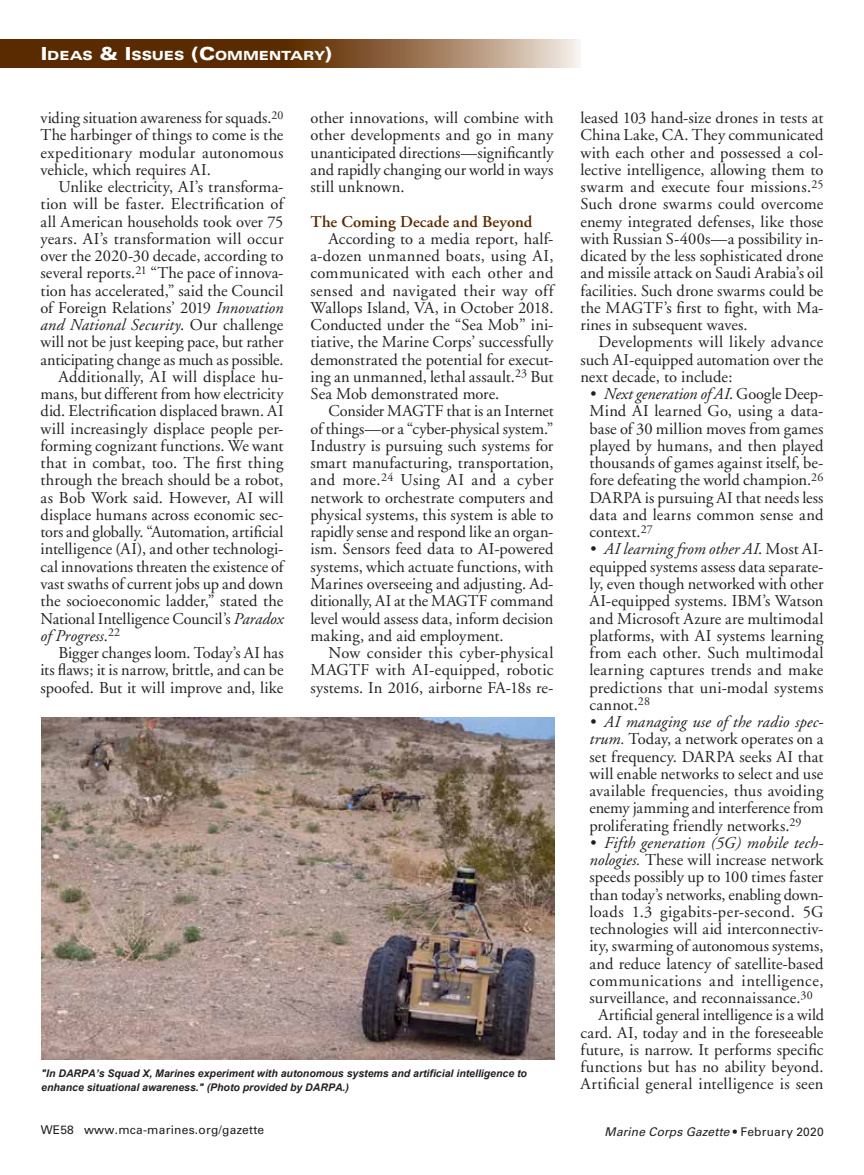
<style>
.page{position:relative;width:864px;height:1175px;background:#fff}
.page>*{position:absolute;margin:0;border:0;box-sizing:border-box;transform-origin:0 0}
.t1{font:16.5px/17.2px "Adobe Garamond";letter-spacing:.005em;color:#231f20;text-align:justify}
.t2{font:italic 16.5px "Adobe Garamond";letter-spacing:.01em;color:#231f20}
.t3{font:16.5px "Adobe Garamond";letter-spacing:.03em;color:#231f20}
.t4{font:600 16.5px "Adobe Garamond";letter-spacing:.01em;color:#5a2a00}
.t5{font:900 expanded 12.6px "Univers";letter-spacing:-.01em;color:#fff}
.t6{font:italic 12px "Univers";letter-spacing:.015em;color:#231f20}
.t7{font:12px "Univers";letter-spacing:.02em;color:#231f20}
.t8{font:italic 700 10.5px/13.8px "Arial";color:#231f20}
.s1{font-size:18px}
.s2{font-style:italic}
.s3{font-style:normal}
</style>
<div class="page">
<svg style="left:0;top:40px;width:580px;height:28px;background:#7f5632"></svg>
<img style="left:41px;top:717px;width:513px;height:342px">
<p class="t5" style="left:41px;top:48px;width:293px"><span class="s1">I</span>DEAS <span class="s1">&amp; I</span>SSUES <span class="s1">(C</span>OMMENTARY<span class="s1">)</span></p>
<p class="t1" style="left:40px;top:110px;width:245px">viding situation awareness for squads.<sup>20<br></sup>The harbinger of things to come is the expeditionary modular autonomous vehicle, which requires AI.</p>
<p class="t1" style="left:59px;top:179px;width:226px">Unlike electricity, AI’s transforma-</p>
<p class="t1" style="left:40px;top:196px;width:244px">tion will be faster. Electrification of</p>
<p class="t1" style="left:40px;top:213px;width:245px">all American households took over 75</p>
<p class="t1" style="left:40px;top:230px;width:245px">years. AI’s transformation will occur</p>
<p class="t1" style="left:40px;top:248px;width:244px">over the 2020-30 decade, according to</p>
<p class="t1" style="left:40px;top:265px;width:244px">several reports.<sup>21</sup> “The pace of innova-</p>
<p class="t1" style="left:40px;top:282px;width:244px">tion has accelerated,” said the Council</p>
<p class="t1" style="left:40px;top:299px;width:245px">of Foreign Relations’ 2019 <span class="s2">Innovation</span></p>
<p class="t2" style="left:40px;top:316px;width:245px">and National Security<span class="s3">. Our challenge</span></p>
<p class="t1" style="left:40px;top:334px;width:245px">will not be just keeping pace, but rather</p>
<p class="t1" style="left:40px;top:351px;width:244px">anticipating change as much as possible.</p>
<p class="t1" style="left:59px;top:368px;width:226px">Additionally, AI will displace hu-</p>
<p class="t1" style="left:40px;top:386px;width:244px">mans, but different from how electricity</p>
<p class="t1" style="left:40px;top:403px;width:245px">did. Electrification displaced brawn. AI</p>
<p class="t1" style="left:40px;top:420px;width:244px">will increasingly displace people per-</p>
<p class="t1" style="left:40px;top:437px;width:245px">forming cognizant functions. We want</p>
<p class="t1" style="left:40px;top:455px;width:244px">that in combat, too. The first thing</p>
<p class="t1" style="left:40px;top:472px;width:244px">through the breach should be a robot,</p>
<p class="t1" style="left:40px;top:489px;width:244px">as Bob Work said. However, AI will</p>
<p class="t1" style="left:40px;top:506px;width:244px">displace humans across economic sec-</p>
<p class="t1" style="left:40px;top:524px;width:245px">tors and globally. “Automation, artificial</p>
<p class="t1" style="left:40px;top:541px;width:244px">intelligence (AI), and other technologi-</p>
<p class="t1" style="left:40px;top:558px;width:244px">cal innovations threaten the existence of</p>
<p class="t1" style="left:40px;top:575px;width:245px">vast swaths of current jobs up and down</p>
<p class="t1" style="left:40px;top:593px;width:245px">the socioeconomic ladder,” stated the</p>
<p class="t1" style="left:40px;top:610px;width:244px">National Intelligence Council’s <span class="s2">Paradox</span></p>
<p class="t2" style="left:40px;top:626px;width:81px">of Progress<span class="s3">.</span><sup>22</sup></p>
<p class="t1" style="left:59px;top:644px;width:227px">Bigger changes loom. Today’s AI has</p>
<p class="t1" style="left:40px;top:662px;width:245px">its flaws; it is narrow, brittle, and can be</p>
<p class="t1" style="left:40px;top:679px;width:244px">spoofed. But it will improve and, like</p>
<p class="t1" style="left:310px;top:110px;width:245px">other innovations, will combine with other developments and go in many unanticipated directions—significantly and rapidly changing our world in ways still unknown.</p>
<p class="t4" style="left:310px;top:212px;width:223px">The Coming Decade and Beyond</p>
<p class="t1" style="left:310px;top:230px;width:245px;text-indent:18px">According to a media report, half&shy;a-dozen unmanned boats, using AI, communicated with each other and sensed and navigated their way off Wallops Island, VA, in October 2018.<br>Conducted under the “Sea Mob” ini&shy;tiative, the Marine Corps’ successfully demonstrated the potential for execut&shy;ing an unmanned, lethal assault.<sup>23</sup> But Sea Mob demonstrated more.</p>
<p class="t1" style="left:310px;top:403px;width:245px;text-indent:18px">Consider MAGTF that is an Internet of things—or a “cyber-physical system.” Industry is pursuing such systems for smart manufacturing, transportation, and more.<sup>24</sup> Using AI and a cyber network to orchestrate computers and physical systems, this system is able to rapidly sense and respond like an organ&shy;ism. Sensors feed data to AI-powered systems, which actuate functions, with Marines overseeing and adjusting. Ad&shy;ditionally, AI at the MAGTF command level would assess data, inform decision making, and aid employment.</p>
<p class="t1" style="left:310px;top:644px;width:245px;text-indent:18px">Now consider this cyber-physical MAGTF with AI-equipped, robotic systems. In 2016, airborne FA-18s re-</p>
<p class="t8" style="left:41px;top:1066px;width:487px">"In DARPA’s Squad X, Marines experiment with autonomous systems and artificial intelligence to enhance situational awareness." (Photo provided by DARPA.)</p>
<p class="t7" style="left:41px;top:1122px;width:225px">WE58 www.mca-marines.org/gazette</p>
<p class="t1" style="left:580px;top:110px;width:245px">leased 103 hand-size drones in tests at China Lake, CA. They communicated with each other and possessed a col&shy;lective intelligence, allowing them to swarm and execute four missions.<sup>25<br></sup>Such drone swarms could overcome enemy integrated defenses, like those with Russian S-400s—a possibility in&shy;dicated by the less sophisticated drone and missile attack on Saudi Arabia’s oil facilities. Such drone swarms could be the MAGTF’s first to fight, with Ma&shy;rines in subsequent waves.</p>
<p class="t1" style="left:580px;top:334px;width:245px;text-indent:18px">Developments will likely advance such AI-equipped automation over the next decade, to include:</p>
<p class="t1" style="left:590px;top:386px;width:236px"><span class="s2">• Next generation of AI</span>. Google Deep-Mind AI learned Go, using a data&shy;base of 30 million moves from games played by humans, and then played thousands of games against itself, be&shy;fore defeating the world champion.<sup>26<br></sup>DARPA is pursuing AI that needs less data and learns common sense and context.<sup>27</sup></p>
<p class="t1" style="left:590px;top:541px;width:236px"><span class="s2">• AI learning from other AI</span>. Most AI&shy;equipped systems assess data separate&shy;ly, even though networked with other AI-equipped systems. IBM’s Watson and Microsoft Azure are multimodal platforms, with AI systems learning from each other. Such multimodal learning captures trends and make predictions that uni-modal systems cannot.<sup>28</sup></p>
<p class="t1" style="left:590px;top:713px;width:236px"><span class="s2">• AI managing use of the radio spec&shy;trum.</span> Today, a network operates on a set frequency. DARPA seeks AI that will enable networks to select and use available frequencies, thus avoiding enemy jamming and interference from proliferating friendly networks.<sup>29</sup></p>
<p class="t2" style="left:590px;top:833px;width:235px">• Fifth generation (5G) mobile tech-</p>
<p class="t1" style="left:589px;top:851px;width:235px"><span class="s2">nologies.</span> These will increase network</p>
<p class="t1" style="left:589px;top:869px;width:235px">speeds possibly up to 100 times faster</p>
<p class="t1" style="left:590px;top:886px;width:236px">than today’s networks, enabling down-</p>
<p class="t3" style="left:590px;top:902px;width:235px">loads 1.3 gigabits-per-second. 5G</p>
<p class="t1" style="left:590px;top:920px;width:236px">technologies will aid interconnectiv-</p>
<p class="t1" style="left:590px;top:938px;width:235px">ity, swarming of autonomous systems,</p>
<p class="t1" style="left:590px;top:955px;width:236px">and reduce latency of satellite-based</p>
<p class="t3" style="left:590px;top:971px;width:236px">communications and intelligence,</p>
<p class="t1" style="left:590px;top:989px;width:225px">surveillance, and reconnaissance.<sup>30</sup></p>
<p class="t1" style="left:599px;top:1007px;width:227px">Artificial general intelligence is a wild</p>
<p class="t1" style="left:580px;top:1024px;width:245px">card. AI, today and in the foreseeable</p>
<p class="t1" style="left:580px;top:1041px;width:245px">future, is narrow. It performs specific</p>
<p class="t1" style="left:580px;top:1058px;width:245px">functions but has no ability beyond.</p>
<p class="t1" style="left:580px;top:1076px;width:245px">Artificial general intelligence is seen</p>
<p class="t6" style="left:605px;top:1124px;width:221px">Marine Corps Gazette <span class="s3">• February 2020</span></p>
</div>
